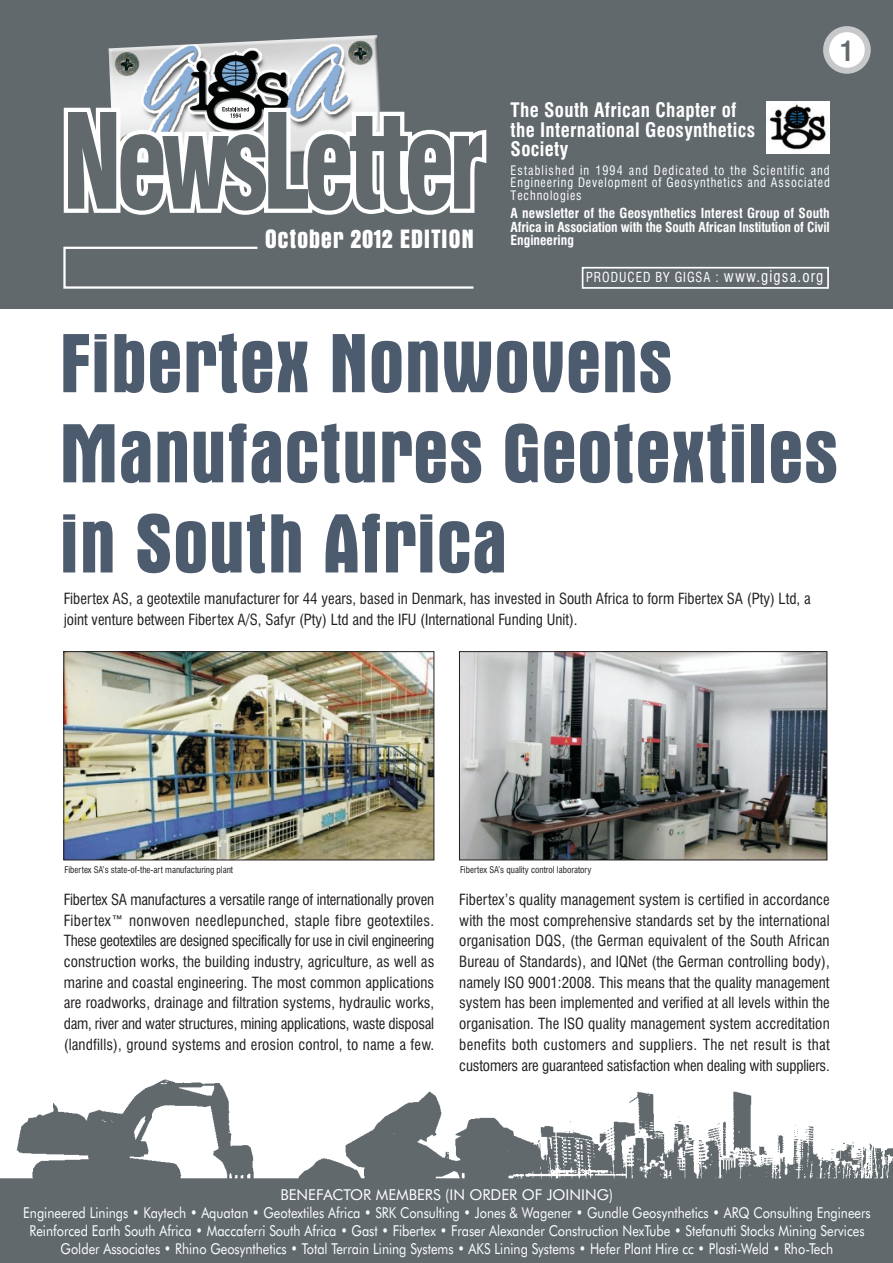
<style>
.page{position:relative;width:893px;height:1263px;background:#fff}
.page>*{position:absolute;margin:0;border:0;box-sizing:border-box;transform-origin:0 0}
.t1{font:700 condensed 85.05px/90.2px "Aurora BT";color:#4d5b6f}
.t2{font:700 condensed 27px "Aurora BT";letter-spacing:.02em;color:#fff}
.t3{font:700 condensed 27px "Swiss 721 BT";color:#61696d}
.t4{font:700 condensed 19.5px/19.5px "Swiss 721 BT";letter-spacing:.015em;color:#fff}
.t5{font:condensed 15px/20.7px "Swiss 721 BT";color:#231f20;text-align:justify}
.t6{font:15px/18px "Futura BT";color:#fff;text-align:center}
.t7{font:700 condensed 13.5px/13.5px "Swiss 721 BT";letter-spacing:-.01em;color:#fff;text-align:justify}
.t8{font:condensed 13.5px "Swiss 721 BT";letter-spacing:.075em;color:#fff;scale:.95 1}
.t9{font:condensed 12.75px/12.8px "Swiss 721 BT";letter-spacing:.075em;color:#fff;text-align:justify;scale:.95 1}
.t10{font:condensed 9px "Swiss 721 BT";color:#231f20}
.s1{font-size:15.75px}
</style>
<div class="page">
<img style="left:0;top:1079px;width:892px;height:111px">
<div style="left:0;top:0;width:892px;height:309px;background:#61696d"></div>
<img style="left:108px;top:35px;width:272px;height:72px">
<svg style="left:64px;top:108px;width:422px;height:107px"></svg>
<svg style="left:68px;top:107px;width:414px;height:104px"></svg>
<svg style="left:823px;top:26px;width:47px;height:48px;background:#e4e5e6"></svg>
<div style="left:0;top:1190px;width:892px;height:73px;background:#61696d"></div>
<img style="left:766px;top:101px;width:63px;height:52px">
<div style="left:581px;top:267px;width:247px;height:22px;border:2px solid #fff"></div>
<svg style="left:63px;top:246px;width:411px;height:43px"></svg>
<img style="left:461px;top:653px;width:364px;height:205px">
<div style="left:459px;top:651px;width:368px;height:209px;border:1px solid #231f20"></div>
<img style="left:66px;top:653px;width:366px;height:205px">
<div style="left:64px;top:651px;width:370px;height:209px;border:1px solid #231f20"></div>
<h2 class="t2" style="left:265px;top:229px;width:211px">October 2012 EDITION</h2>
<h2 class="t3" style="left:840px;top:40px;width:15px">1</h2>
<h3 class="t4" style="left:510px;top:102px;width:246px">The South African Chapter of the International Geosynthetics<br>Society</h3>
<p class="t9" style="left:510px;top:164px;width:337px">Established in 1994 and Dedicated to the Scientific and Engineering Development of Geosynthetics and Associated Technologies</p>
<p class="t7" style="left:510px;top:208px;width:321px">A newsletter of the Geosynthetics Interest Group of South Africa in Association with the South African Institution of Civil Engineering</p>
<p class="t8" style="left:586px;top:271px;width:251px">PRODUCED BY GIGSA : <span class="s1">www.gigsa.org</span></p>
<h1 class="t1" style="left:59px;top:321px;width:780px">Fibertex Nonwovens<br>Manufactures Geotextiles in South Africa</h1>
<p class="t5" style="left:64px;top:589px;width:748px">Fibertex AS, a geotextile manufacturer for 44 years, based in Denmark, has invested in South Africa to form Fibertex SA (Pty) Ltd, a joint venture between Fibertex A/S, Safyr (Pty) Ltd and the IFU (International Funding Unit).</p>
<p class="t10" style="left:65px;top:866px;width:170px">Fibertex SA’s state-of-the-art manufacturing plant</p>
<p class="t10" style="left:460px;top:866px;width:133px">Fibertex SA’s quality control laboratory</p>
<p class="t5" style="left:459px;top:890px;width:372px">Fibertex’s quality management system is certified in accordance with the most comprehensive standards set by the international organisation DQS, (the German equivalent of the South African Bureau of Standards), and IQNet (the German controlling body), namely ISO 9001:2008. This means that the quality management system has been implemented and verified at all levels within the organisation. The ISO quality management system accreditation benefits both customers and suppliers. The net result is that customers are guaranteed satisfaction when dealing with suppliers.</p>
<p class="t5" style="left:64px;top:890px;width:372px">Fibertex SA manufactures a versatile range of internationally proven Fibertex™ nonwoven needlepunched, staple fibre geotextiles.<br>These geotextiles are designed specifically for use in civil engineering construction works, the building industry, agriculture, as well as marine and coastal engineering. The most common applications are roadworks, drainage and filtration systems, hydraulic works, dam, river and water structures, mining applications, waste disposal (landfills), ground systems and erosion control, to name a few.</p>
<p class="t6" style="left:23px;top:1186px;width:849px">BENEFACTOR MEMBERS (IN ORDER OF JOINING)<br>Engineered Linings • Kaytech • Aquatan • Geotextiles Africa • SRK Consulting • Jones &amp; Wagener • Gundle Geosynthetics • ARQ Consulting Engineers Reinforced Earth South Africa • Maccaferri South Africa • Gast • Fibertex • Fraser Alexander Construction NexTube • Stefanutti Stocks Mining Services Golder Associates • Rhino Geosynthetics • Total Terrain Lining Systems • AKS Lining Systems • Hefer Plant Hire cc • Plasti-Weld • Rho-Tech</p>
</div>
